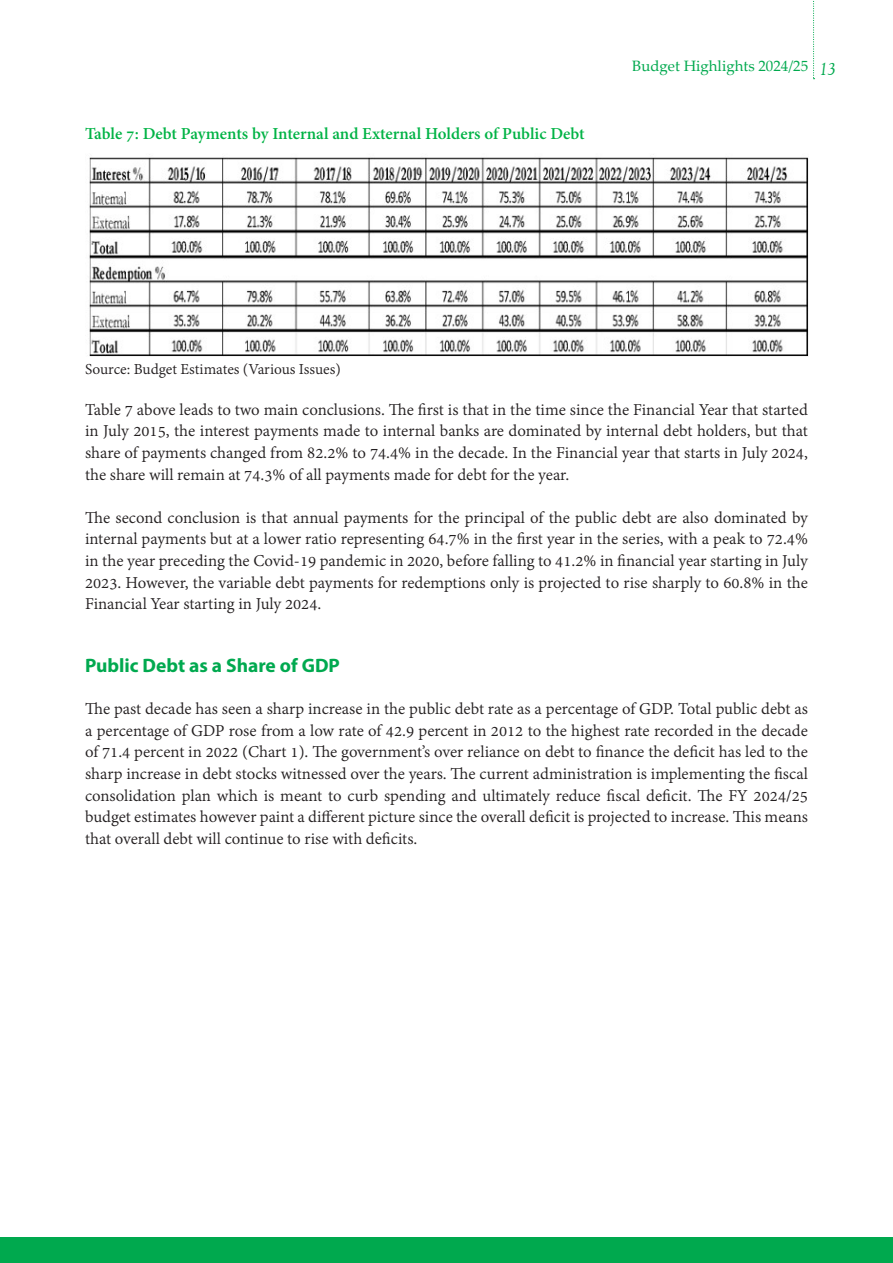
<style>
.page{position:relative;width:893px;height:1263px;background:#fff}
.page>*{position:absolute;margin:0;border:0;box-sizing:border-box;transform-origin:0 0}
.t1{font:700 19.5px "Myriad Pro";color:#00a94f}
.t2{font:18px/21.6px "Adobe Devanagari";color:#231f20;text-align:justify}
.t3{font:700 16.5px "Adobe Hebrew";letter-spacing:-.005em;color:#00b345}
.t4{font:16.5px "Adobe Devanagari";color:#231f20}
.t5{font:15px "Palatino Linotype";color:#00a94e}
.s1{font-family:"Goudy Old Style T";font-style:italic;font-size:18px}
</style>
<div class="page">
<svg style="left:813px;top:0;width:1px;height:79px"></svg>
<div style="left:0;top:1237px;width:893px;height:26px;background:#00a94e"></div>
<img style="left:89px;top:157px;width:719px;height:199px">
<p class="t3" style="left:85px;top:124px;width:501px">Table 7: Debt Payments by Internal and External Holders of Public Debt</p>
<p class="t5" style="left:632px;top:55px;width:205px">Budget Highlights 2024/25 <span class="s1">13</span></p>
<p class="t4" style="left:85px;top:360px;width:257px">Source: Budget Estimates (Various Issues)</p>
<p class="t2" style="left:85px;top:400px;width:724px">Table 7 above leads to two main conclusions. The first is that in the time since the Financial Year that started in July 2015, the interest payments made to internal banks are dominated by internal debt holders, but that share of payments changed from 82.2% to 74.4% in the decade. In the Financial year that starts in July 2024, the share will remain at 74.3% of all payments made for debt for the year.</p>
<p class="t2" style="left:85px;top:508px;width:724px">The second conclusion is that annual payments for the principal of the public debt are also dominated by internal payments but at a lower ratio representing 64.7% in the first year in the series, with a peak to 72.4% in the year preceding the Covid-19 pandemic in 2020, before falling to 41.2% in financial year starting in July 2023. However, the variable debt payments for redemptions only is projected to rise sharply to 60.8% in the Financial Year starting in July 2024.</p>
<p class="t1" style="left:85px;top:652px;width:256px">Public Debt as a Share of GDP</p>
<p class="t2" style="left:85px;top:699px;width:724px">The past decade has seen a sharp increase in the public debt rate as a percentage of GDP. Total public debt as a percentage of GDP rose from a low rate of 42.9 percent in 2012 to the highest rate recorded in the decade of 71.4 percent in 2022 (Chart 1). The government’s over reliance on debt to finance the deficit has led to the sharp increase in debt stocks witnessed over the years. The current administration is implementing the fiscal consolidation plan which is meant to curb spending and ultimately reduce fiscal deficit. The FY 2024/25 budget estimates however paint a different picture since the overall deficit is projected to increase. This means that overall debt will continue to rise with deficits.</p>
</div>
